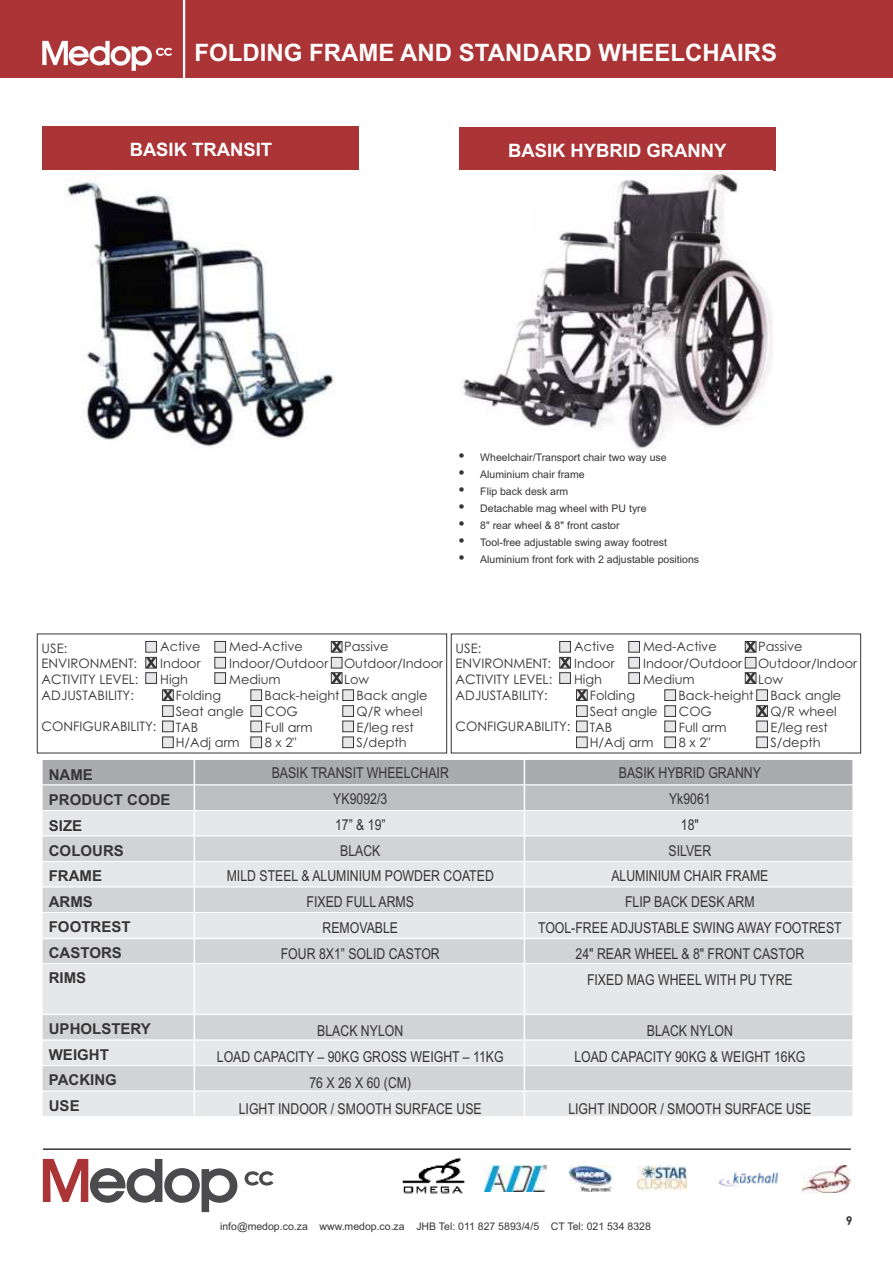
<style>
.page{position:relative;width:893px;height:1263px;background:#fff}
.page>*{position:absolute;margin:0;border:0;box-sizing:border-box;transform-origin:0 0}
.t1{font:700 24px "Arial";color:#fefefe}
.t2{font:700 18.45px "Arial";color:#fefefe}
.t3{font:15px/25.8px "Arial Narrow";color:#373435;text-align:center}
.t4{font:700 15px/25.5px "Arial";color:#373435}
.t5{font:13.05px/15.6px "Century Gothic";color:#373435}
.t6{font:12.9px/15.9px "Century Gothic";color:#373435}
.t7{font:700 12px "Century Gothic";color:#373435}
.t8{font:10.5px/17px "Arial";color:#373435}
</style>
<div class="page">
<img style="left:402px;top:1157px;width:63px;height:37px">
<div style="left:0;top:0;width:893px;height:78px;background:#ab3436"></div>
<svg style="left:42px;top:41px;width:130px;height:30px"></svg>
<hr style="left:43px;top:1148px;width:808px;height:2px;background:#373435">
<svg style="left:43px;top:1159px;width:194px;height:53px"></svg>
<svg style="left:245px;top:1171px;width:29px;height:14px"></svg>
<img style="left:803px;top:1165px;width:48px;height:27px">
<img style="left:718px;top:1172px;width:61px;height:15px">
<img style="left:484px;top:1165px;width:63px;height:27px">
<img style="left:570px;top:1165px;width:42px;height:27px">
<img style="left:638px;top:1165px;width:48px;height:27px">
<hr style="left:183px;top:0;width:2px;height:79px;background:#fefefe">
<div style="left:43px;top:126px;width:316px;height:44px;background:#ab3436"></div>
<div style="left:459px;top:127px;width:316px;height:44px;background:#ab3436"></div>
<img style="left:67px;top:179px;width:267px;height:268px">
<img style="left:459px;top:170px;width:314px;height:279px">
<svg style="left:42px;top:760px;width:811px;height:356px;background:#d9dadb"></svg>
<hr style="left:194px;top:643px;width:1px;height:489px;background:#fefefe">
<hr style="left:524px;top:643px;width:1px;height:489px;background:#fefefe">
<svg style="left:214px;top:641px;width:12px;height:43px"></svg>
<svg style="left:250px;top:689px;width:12px;height:59px"></svg>
<svg style="left:628px;top:641px;width:12px;height:43px"></svg>
<svg style="left:664px;top:689px;width:12px;height:59px"></svg>
<svg style="left:559px;top:641px;width:29px;height:107px"></svg>
<svg style="left:745px;top:641px;width:23px;height:107px"></svg>
<svg style="left:145px;top:641px;width:29px;height:107px"></svg>
<svg style="left:331px;top:641px;width:23px;height:107px"></svg>
<h1 class="t1" style="left:194px;top:43px;width:584px">FOLDING FRAME AND STANDARD WHEELCHAIRS</h1>
<p class="t2" style="left:130px;top:143px;width:144px">BASIK TRANSIT</p>
<p class="t2" style="left:508px;top:144px;width:220px">BASIK HYBRID GRANNY</p>
<p class="t8" style="left:480px;top:450px;width:220px">Wheelchair/Transport chair two way use Aluminium chair frame<br>Flip back desk arm<br>Detachable mag wheel with PU tyre<br>8" rear wheel &amp; 8" front castor<br>Tool-free adjustable swing away footrest Aluminium front fork with 2 adjustable positions</p>
<p class="t6" style="left:160px;top:640px;width:42px">Active</p>
<p class="t6" style="left:160px;top:656px;width:42px">Indoor</p>
<p class="t6" style="left:160px;top:672px;width:29px">High</p>
<p class="t6" style="left:176px;top:688px;width:47px">Folding</p>
<p class="t6" style="left:176px;top:704px;width:69px">Seat angle</p>
<p class="t6" style="left:176px;top:720px;width:24px">TAB</p>
<p class="t6" style="left:176px;top:736px;width:65px">H/Adj arm</p>
<p class="t6" style="left:229px;top:640px;width:101px">Med-Active<br>Indoor/Outdoor<br>Medium</p>
<p class="t6" style="left:265px;top:688px;width:77px">Back-height<br>COG<br>Full arm<br>8 x 2"</p>
<p class="t6" style="left:344px;top:640px;width:101px">Passive<br>Outdoor/Indoor<br>Low</p>
<p class="t6" style="left:356px;top:688px;width:72px">Back angle<br>Q/R wheel<br>E/leg rest<br>S/depth</p>
<p class="t5" style="left:42px;top:641px;width:98px">USE:<br>ENVIRONMENT:<br>ACTIVITY LEVEL:<br>ADJUSTABILITY:</p>
<p class="t5" style="left:42px;top:719px;width:116px">CONFIGURABILITY:</p>
<p class="t6" style="left:574px;top:640px;width:42px">Active</p>
<p class="t6" style="left:574px;top:656px;width:42px">Indoor</p>
<p class="t6" style="left:574px;top:672px;width:29px">High</p>
<p class="t6" style="left:590px;top:688px;width:47px">Folding</p>
<p class="t6" style="left:590px;top:704px;width:69px">Seat angle</p>
<p class="t6" style="left:590px;top:720px;width:24px">TAB</p>
<p class="t6" style="left:590px;top:736px;width:65px">H/Adj arm</p>
<p class="t6" style="left:643px;top:640px;width:101px">Med-Active<br>Indoor/Outdoor<br>Medium</p>
<p class="t6" style="left:679px;top:688px;width:77px">Back-height<br>COG<br>Full arm<br>8 x 2"</p>
<p class="t6" style="left:758px;top:640px;width:101px">Passive<br>Outdoor/Indoor<br>Low</p>
<p class="t6" style="left:770px;top:688px;width:72px">Back angle<br>Q/R wheel<br>E/leg rest<br>S/depth</p>
<p class="t5" style="left:456px;top:641px;width:98px">USE:<br>ENVIRONMENT:<br>ACTIVITY LEVEL:<br>ADJUSTABILITY:</p>
<p class="t5" style="left:456px;top:719px;width:116px">CONFIGURABILITY:</p>
<p class="t4" style="left:49px;top:763px;width:123px">NAME<br>PRODUCT CODE<br>SIZE<br>COLOURS<br>FRAME<br>ARMS<br>FOOTREST<br>CASTORS<br>RIMS</p>
<p class="t4" style="left:49px;top:1018px;width:103px">UPHOLSTERY<br>WEIGHT<br>PACKING<br>USE</p>
<p class="t3" style="left:227px;top:761px;width:269px">BASIK TRANSIT WHEELCHAIR<br>YK9092/3<br>17” &amp; 19”<br>BLACK<br>MILD STEEL &amp; ALUMINIUM POWDER COATED<br>FIXED FULL ARMS<br>REMOVABLE<br>FOUR 8X1” SOLID CASTOR</p>
<p class="t3" style="left:217px;top:1019px;width:288px">BLACK NYLON<br>LOAD CAPACITY – 90KG GROSS WEIGHT – 11KG<br>76 X 26 X 60 (CM)<br>LIGHT INDOOR / SMOOTH SURFACE USE</p>
<p class="t3" style="left:538px;top:761px;width:305px">BASIK HYBRID GRANNY<br>Yk9061<br>18"<br>SILVER<br>ALUMINIUM CHAIR FRAME<br>FLIP BACK DESK ARM<br>TOOL-FREE ADJUSTABLE SWING AWAY FOOTREST<br>24" REAR WHEEL &amp; 8" FRONT CASTOR<br>FIXED MAG WHEEL WITH PU TYRE</p>
<p class="t3" style="left:574px;top:1019px;width:233px">BLACK NYLON<br>LOAD CAPACITY 90KG &amp; WEIGHT 16KG</p>
<p class="t3" style="left:568px;top:1097px;width:245px">LIGHT INDOOR / SMOOTH SURFACE USE</p>
<p class="t8" style="left:220px;top:1218px;width:432px">info@medop.co.za www.medop.co.za JHB Tel: 011 827 5893/4/5 CT Tel: 021 534 8328</p>
<p class="t7" style="left:846px;top:1216px;width:8px">9</p>
</div>
